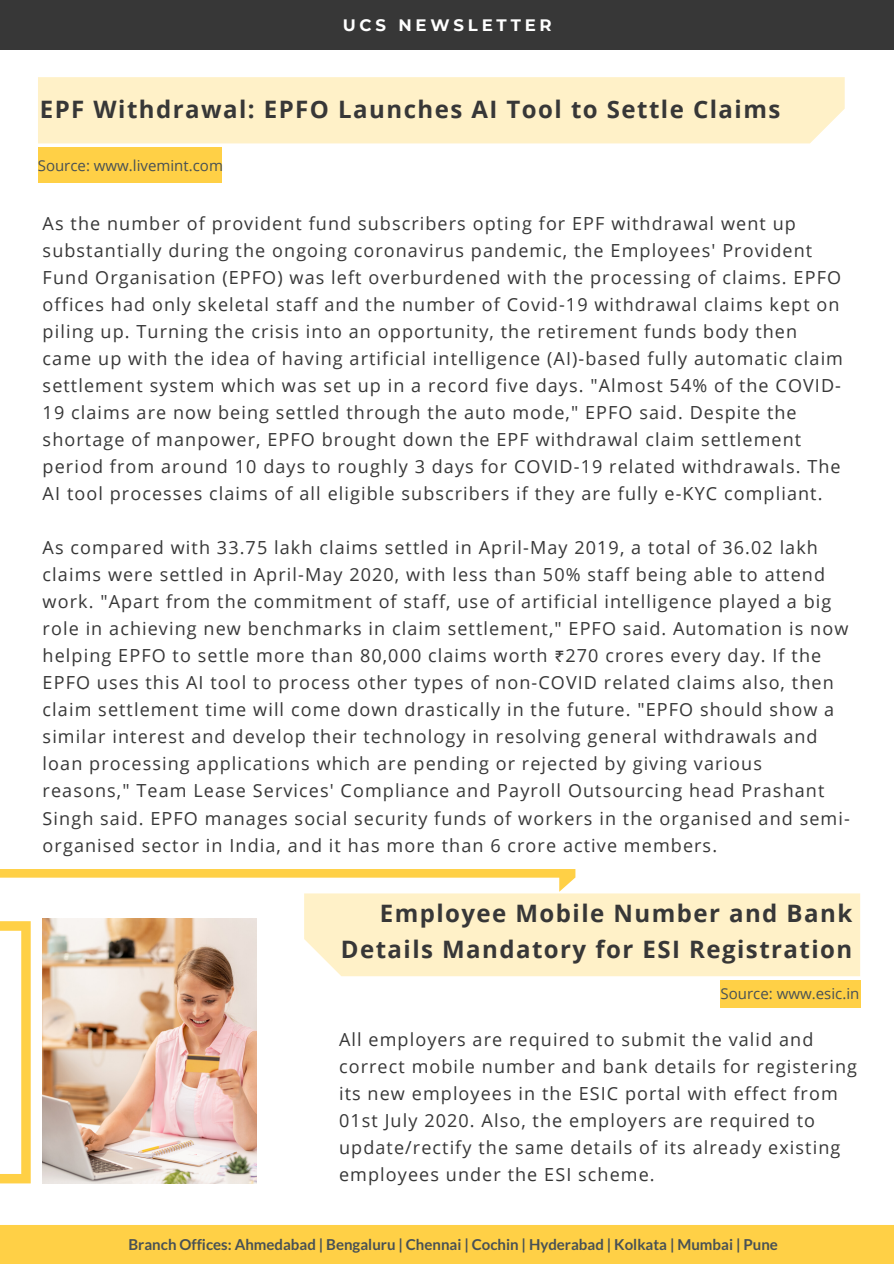
<style>
.page{position:relative;width:894px;height:1264px;background:#fff}
.page>*{position:absolute;margin:0;border:0;box-sizing:border-box;transform-origin:0 0}
.t1{font:700 24px/36px "Open Sans";letter-spacing:.06em;color:#373737;text-align:right}
.t2{font:18px/27px "Open Sans";letter-spacing:.06em;color:#373737}
.t3{font:700 16.5px "Montserrat";letter-spacing:.23em;color:#fff}
.t4{font:700 15px "Lato";color:#485155}
.t5{font:15px "Open Sans";color:#485155}
.s1{font-family:"Noto Sans Gurmukhi"}
</style>
<div class="page">
<div style="left:0;top:0;width:893px;height:49px;background:#373737"></div>
<div style="left:0;top:1225px;width:893px;height:38px;background:#ffd046"></div>
<img style="left:42px;top:918px;width:214px;height:265px">
<svg style="left:0;top:921px;width:31px;height:262px"></svg>
<div style="left:304px;top:893px;width:555px;height:83px;background:#fff1c8"></div>
<svg style="left:0;top:869px;width:575px;height:22px"></svg>
<div style="left:719px;top:980px;width:141px;height:27px;background:#ffd046"></div>
<div style="left:38px;top:77px;width:806px;height:66px;background:#fff1c8"></div>
<div style="left:38px;top:147px;width:183px;height:35px;background:#ffd046"></div>
<p class="t3" style="left:342px;top:15px;width:210px">UCS NEWSLETTER</p>
<h1 class="t1" style="left:40px;top:91px;width:741px">EPF Withdrawal: EPFO Launches AI Tool to Settle Claims</h1>
<p class="t5" style="left:38px;top:155px;width:187px">Source: www.livemint.com</p>
<p class="t2" style="left:43px;top:209px;width:801px">As the number of provident fund subscribers opting for EPF withdrawal went up substantially during the ongoing coronavirus pandemic, the Employees' Provident Fund Organisation (EPFO) was left overburdened with the processing of claims. EPFO offices had only skeletal staff and the number of Covid-19 withdrawal claims kept on piling up. Turning the crisis into an opportunity, the retirement funds body then came up with the idea of having artificial intelligence (AI)-based fully automatic claim settlement system which was set up in a record five days. "Almost 54% of the COVID-19 claims are now being settled through the auto mode," EPFO said. Despite the shortage of manpower, EPFO brought down the EPF withdrawal claim settlement period from around 10 days to roughly 3 days for COVID-19 related withdrawals. The AI tool processes claims of all eligible subscribers if they are fully e-KYC compliant.</p>
<p class="t2" style="left:43px;top:533px;width:808px">As compared with 33.75 lakh claims settled in April-May 2019, a total of 36.02 lakh claims were settled in April-May 2020, with less than 50% staff being able to attend work. "Apart from the commitment of staff, use of artificial intelligence played a big role in achieving new benchmarks in claim settlement," EPFO said. Automation is now helping EPFO to settle more than 80,000 claims worth <span class="s1">₹</span>270 crores every day. If the EPFO uses this AI tool to process other types of non-COVID related claims also, then claim settlement time will come down drastically in the future. "EPFO should show a similar interest and develop their technology in resolving general withdrawals and loan processing applications which are pending or rejected by giving various reasons," Team Lease Services' Compliance and Payroll Outsourcing head Prashant Singh said. EPFO manages social security funds of workers in the organised and semi&shy;organised sector in India, and it has more than 6 crore active members.</p>
<h1 class="t1" style="left:341px;top:894px;width:513px">Employee Mobile Number and Bank<br>Details Mandatory for ESI Registration</h1>
<p class="t5" style="left:720px;top:983px;width:140px">Source: www.esic.in</p>
<p class="t2" style="left:339px;top:1025px;width:519px">All employers are required to submit the valid and correct mobile number and bank details for registering its new employees in the ESIC portal with effect from 01st July 2020. Also, the employers are required to update/rectify the same details of its already existing employees under the ESI scheme.</p>
<p class="t4" style="left:128px;top:1234px;width:650px">Branch Offices: Ahmedabad | Bengaluru | Chennai | Cochin | Hyderabad | Kolkata | Mumbai | Pune</p>
</div>
